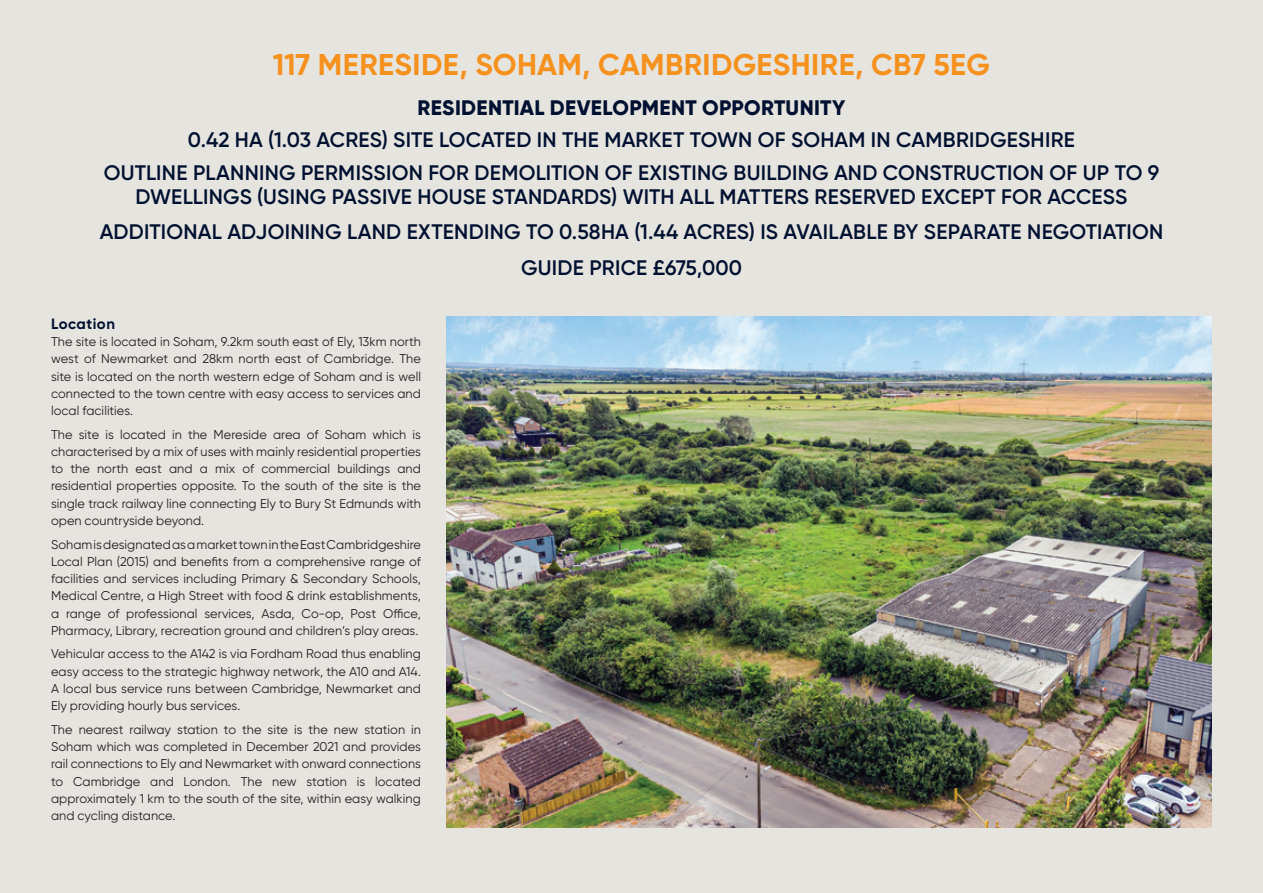
<style>
.page{position:relative;width:1263px;height:893px;background:#e6e4df}
.page>*{position:absolute;margin:0;border:0;box-sizing:border-box;transform-origin:0 0}
._04_Name{font:700 30px "Gilroy";letter-spacing:.01em;color:#f6911e}
._05_Strapline___Summary{font:600 21px/24px "Gilroy";letter-spacing:.01em;color:#001030;text-align:center}
._05_Strapline___Summary-2{font:800 21px "Gilroy";letter-spacing:.015em;color:#001030}
._06_Headings{font:700 15px "Gilroy";letter-spacing:.035em;color:#001030}
._07_Body_Text{font:12.75px/17.2px "Gilroy";letter-spacing:.005em;color:#231f20;text-align:justify}
</style>
<div class="page">
<img style="left:446px;top:317px;width:766px;height:510px">
<p class="_04_Name" style="left:273px;top:46px;width:718px">117 MERESIDE, SOHAM, CAMBRIDGESHIRE, CB7 5EG</p>
<p class="_05_Strapline___Summary-2" style="left:417px;top:94px;width:429px">RESIDENTIAL DEVELOPMENT OPPORTUNITY</p>
<p class="_05_Strapline___Summary" style="left:188px;top:128px;width:888px">0.42 HA (1.03 ACRES) SITE LOCATED IN THE MARKET TOWN OF SOHAM IN CAMBRIDGESHIRE</p>
<p class="_05_Strapline___Summary" style="left:104px;top:160px;width:1057px">OUTLINE PLANNING PERMISSION FOR DEMOLITION OF EXISTING BUILDING AND CONSTRUCTION OF UP TO 9<br>DWELLINGS (USING PASSIVE HOUSE STANDARDS) WITH ALL MATTERS RESERVED EXCEPT FOR ACCESS</p>
<p class="_05_Strapline___Summary" style="left:100px;top:220px;width:1065px">ADDITIONAL ADJOINING LAND EXTENDING TO 0.58HA (1.44 ACRES) IS AVAILABLE BY SEPARATE NEGOTIATION</p>
<p class="_05_Strapline___Summary" style="left:521px;top:255px;width:222px">GUIDE PRICE £675,000</p>
<p class="_06_Headings" style="left:51px;top:314px;width:66px">Location</p>
<p class="_07_Body_Text" style="left:51px;top:333px;width:371px">The site is located in Soham, 9.2km south east of Ely, 13km north west of Newmarket and 28km north east of Cambridge. The site is located on the north western edge of Soham and is well connected to the town centre with easy access to services and local facilities.</p>
<p class="_07_Body_Text" style="left:51px;top:425px;width:371px">The site is located in the Mereside area of Soham which is characterised by a mix of uses with mainly residential properties to the north east and a mix of commercial buildings and residential properties opposite. To the south of the site is the single track railway line connecting Ely to Bury St Edmunds with open countryside beyond.</p>
<p class="_07_Body_Text" style="left:51px;top:535px;width:371px">Soham is designated as a market town in the East Cambridgeshire Local Plan (2015) and benefits from a comprehensive range of facilities and services including Primary &amp; Secondary Schools, Medical Centre, a High Street with food &amp; drink establishments, a range of professional services, Asda, Co-op, Post Office, Pharmacy, Library, recreation ground and children’s play areas.</p>
<p class="_07_Body_Text" style="left:51px;top:645px;width:371px">Vehicular access to the A142 is via Fordham Road thus enabling easy access to the strategic highway network, the A10 and A14.<br>A local bus service runs between Cambridge, Newmarket and Ely providing hourly bus services.</p>
<p class="_07_Body_Text" style="left:51px;top:721px;width:371px">The nearest railway station to the site is the new station in Soham which was completed in December 2021 and provides rail connections to Ely and Newmarket with onward connections to Cambridge and London. The new station is located approximately 1 km to the south of the site, within easy walking and cycling distance.</p>
</div>
